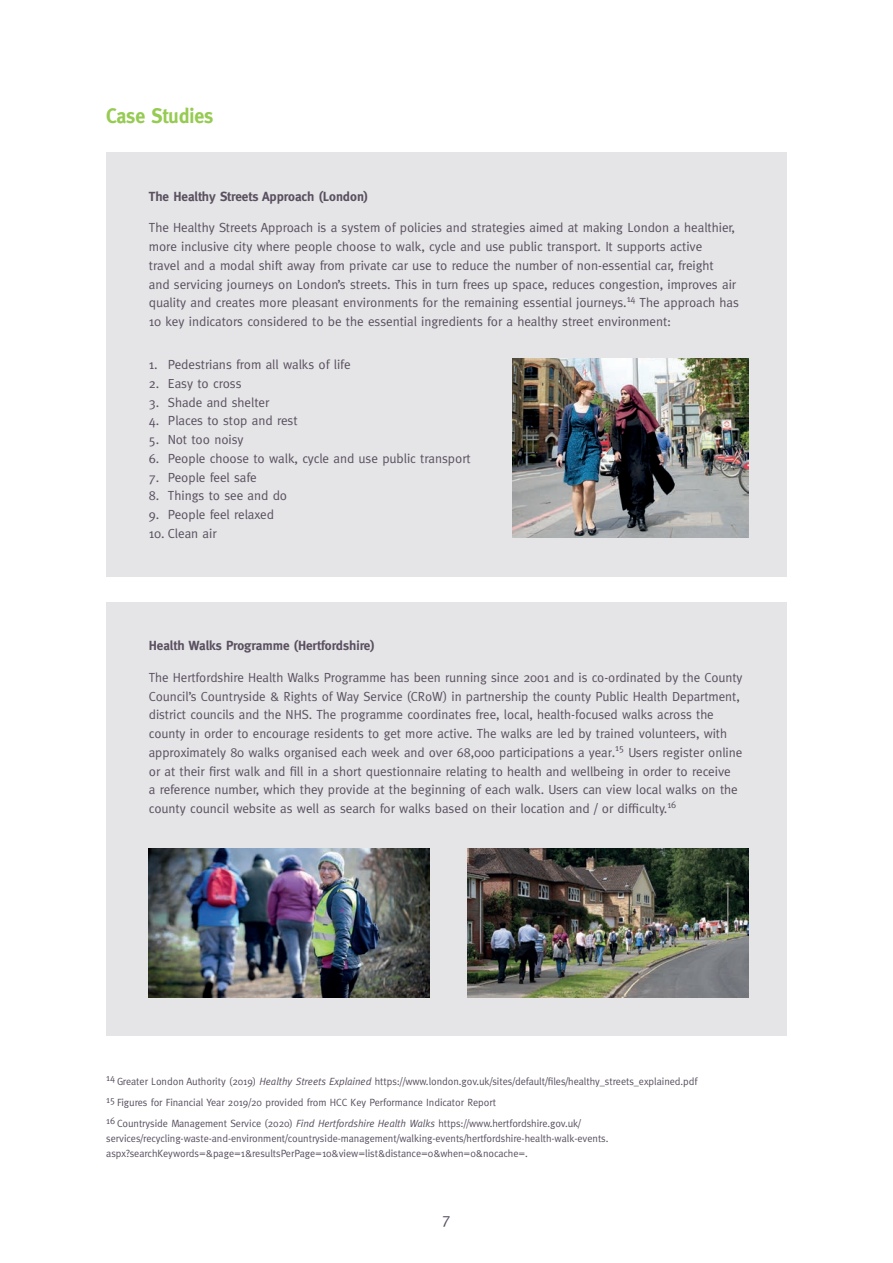
<style>
.page{position:relative;width:893px;height:1263px;background:#fff}
.page>*{position:absolute;margin:0;border:0;box-sizing:border-box;transform-origin:0 0}
.t1{font:700 21px "Meta";letter-spacing:-.01em;color:#96cb52;scale:.95 1}
.t2{font:15.75px "Meta";color:#595060}
.t3{font:13.2px/18.8px "Meta";letter-spacing:-.005em;color:#595060}
.t4{font:700 13.2px "Meta";letter-spacing:-.005em;color:#595060}
.t5{font:10.5px/21.5px "Meta";letter-spacing:-.005em;color:#595060}
.s1{font-style:italic}
</style>
<div class="page">
<div style="left:106px;top:152px;width:681px;height:424px;background:#e5e4e6"></div>
<div style="left:106px;top:602px;width:681px;height:433px;background:#e5e4e6"></div>
<img style="left:512px;top:359px;width:236px;height:179px">
<img style="left:149px;top:848px;width:280px;height:149px">
<img style="left:468px;top:848px;width:280px;height:149px">
<h1 class="t1" style="left:106px;top:103px;width:114px">Case Studies</h1>
<p class="t4" style="left:149px;top:189px;width:221px">The Healthy Streets Approach (London)</p>
<p class="t3" style="left:149px;top:218px;width:592px">The Healthy Streets Approach is a system of policies and strategies aimed at making London a healthier, more inclusive city where people choose to walk, cycle and use public transport. It supports active<br>travel and a modal shift away from private car use to reduce the number of non-essential car, freight<br>and servicing journeys on London’s streets. This in turn frees up space, reduces congestion, improves air quality and creates more pleasant environments for the remaining essential journeys.<sup>14</sup> The approach has 10 key indicators considered to be the essential ingredients for a healthy street environment:</p>
<p class="t3" style="left:149px;top:355px;width:203px">1. Pedestrians from all walks of life</p>
<p class="t3" style="left:149px;top:374px;width:94px">2. Easy to cross</p>
<p class="t3" style="left:149px;top:393px;width:122px">3. Shade and shelter</p>
<p class="t3" style="left:149px;top:411px;width:150px">4. Places to stop and rest</p>
<p class="t3" style="left:149px;top:430px;width:96px">5. Not too noisy</p>
<p class="t3" style="left:149px;top:449px;width:323px">6. People choose to walk, cycle and use public transport</p>
<p class="t3" style="left:149px;top:468px;width:109px">7. People feel safe</p>
<p class="t3" style="left:149px;top:486px;width:140px">8. Things to see and do</p>
<p class="t3" style="left:149px;top:505px;width:127px">9. People feel relaxed</p>
<p class="t3" style="left:149px;top:524px;width:69px">10. Clean air</p>
<p class="t4" style="left:149px;top:638px;width:227px">Health Walks Programme (Hertfordshire)</p>
<p class="t3" style="left:149px;top:668px;width:595px">The Hertfordshire Health Walks Programme has been running since 2001 and is co-ordinated by the County Council’s Countryside &amp; Rights of Way Service (CRoW) in partnership the county Public Health Department, district councils and the NHS. The programme coordinates free, local, health-focused walks across the county in order to encourage residents to get more active. The walks are led by trained volunteers, with approximately 80 walks organised each week and over 68,000 participations a year.<sup>15</sup> Users register online or at their first walk and fill in a short questionnaire relating to health and wellbeing in order to receive<br>a reference number, which they provide at the beginning of each walk. Users can view local walks on the county council website as well as search for walks based on their location and / or difficulty.<sup>16</sup></p>
<p class="t5" style="left:106px;top:1070px;width:593px"><sup>14</sup> Greater London Authority (2019) <span class="s1">Healthy Streets Explained</span> https://www.london.gov.uk/sites/default/files/healthy_streets_explained.pdf<br><sup>15</sup> Figures for Financial Year 2019/20 provided from HCC Key Performance Indicator Report<br><sup>16</sup> Countryside Management Service (2020) <span class="s1">Find Hertfordshire Health Walks</span> https://www.hertfordshire.gov.uk/</p>
<p class="t5" style="left:106px;top:1131px;width:504px;line-height:15px">services/recycling-waste-and-environment/countryside-management/walking-events/hertfordshire-health-walk-events. aspx?searchKeywords=&amp;page=1&amp;resultsPerPage=10&amp;view=list&amp;distance=0&amp;when=0&amp;nocache=.</p>
<p class="t2" style="left:442px;top:1210px;width:10px">7</p>
</div>
